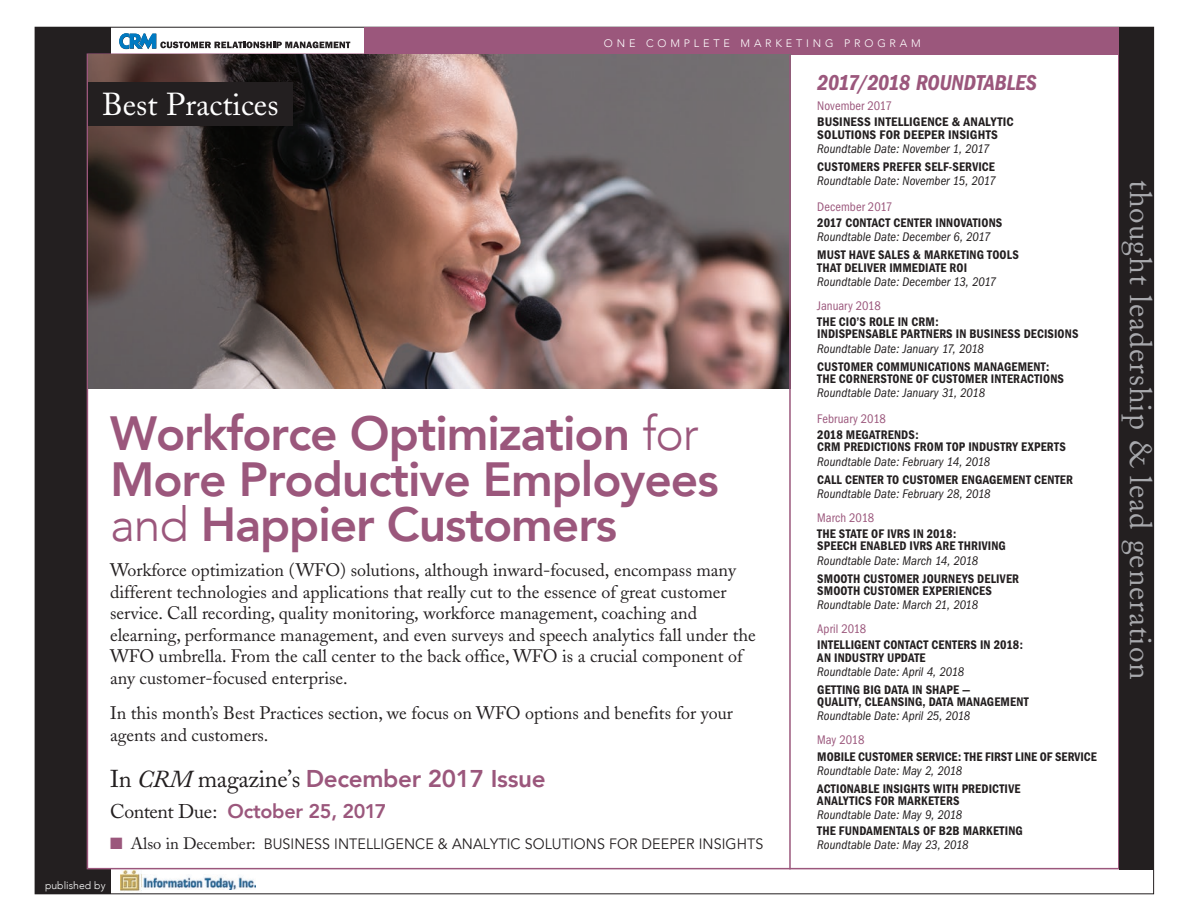
<style>
.page{position:relative;width:1188px;height:918px;background:#fff}
.page>*{position:absolute;margin:0;border:0;box-sizing:border-box;transform-origin:0 0}
.t1{font:800 48px/45.5px "Avenir";letter-spacing:-.02em;color:#9b577c}
.t2{font:31.5px "Adobe Caslon";color:#fff}
.t3{font:31.05px "Adobe Caslon";letter-spacing:.03em;color:#a8a9ad}
.t4{font:800 24.3px "Avenir";letter-spacing:-.015em;color:#9b577c}
.Reserv_Close_Date{font:italic 600 condensed 22.35px "Franklin Gothic";letter-spacing:-.01em;color:#9b577c}
.t5{font:800 19.8px "Avenir";letter-spacing:-.015em;color:#9b577c}
.t6{font:18px/21.6px "Adobe Caslon";color:#231f20}
.t7{font:15px "Avenir";letter-spacing:.005em;color:#231f20;scale:.95 1}
.Topic_title{font:600 condensed 12.9px/12.1px "Franklin Gothic";letter-spacing:.01em;color:#231f20}
.Reserv_Close_Date-2{font:italic condensed 12.9px "Franklin Gothic";letter-spacing:.005em;color:#231f20}
.Calendar_Issue_Date{font:condensed 12.9px "Franklin Gothic";color:#9b577c}
.t8{font:300 10.8px "Avenir";letter-spacing:.35em;color:#fff}
.t9{font:300 10.5px "Avenir";color:#fff}
.s1{font-weight:300}
.s2{font-family:"Adobe Caslon";font-weight:400;color:#231f20}
.s3{font-family:"Adobe Caslon";font-weight:400;font-style:italic;color:#231f20}
.s4{color:#9b577c}
.s5{font-family:"Adobe Caslon";font-size:16.5px}
</style>
<div class="page">
<div style="left:35px;top:27px;width:75px;height:867px;background:#231f20"></div>
<svg style="left:119px;top:33px;width:231px;height:16px"></svg>
<div style="left:87px;top:53px;width:1033px;height:816px;background:#fff;border:2px solid #9b577c"></div>
<img style="left:121px;top:870px;width:21px;height:21px">
<div style="left:364px;top:27px;width:790px;height:28px;background:#9b577c"></div>
<div style="left:1120px;top:27px;width:34px;height:842px;background:#231f20"></div>
<img style="left:142px;top:876px;width:113px;height:13px">
<img style="left:88px;top:55px;width:701px;height:334px">
<hr style="left:789px;top:55px;width:2px;height:814px;background:#9b577c">
<div style="left:88px;top:82px;width:204px;height:43px;background:#231f20"></div>
<p class="t8" style="left:604px;top:36px;width:318px">ONE COMPLETE MARKETING PROGRAM</p>
<p class="t2" style="left:102px;top:85px;width:178px">Best Practices</p>
<p class="t1" style="left:110px;top:411px;width:610px">Workforce Optimization <span class="s1">for<br></span>More Productive Employees <span class="s1">and</span> Happier Customers</p>
<p class="t6" style="left:110px;top:559px;width:647px">Workforce optimization (WFO) solutions, although inward-focused, encompass many different technologies and applications that really cut to the essence of great customer service. Call recording, quality monitoring, workforce management, coaching and elearning, performance management, and even surveys and speech analytics fall under the WFO umbrella. From the call center to the back office, WFO is a crucial component of any customer-focused enterprise.</p>
<p class="t6" style="left:110px;top:703px;width:624px">In this month’s Best Practices section, we focus on WFO options and benefits for your agents and customers.</p>
<p class="t4" style="left:110px;top:760px;width:437px"><span class="s2">In</span> <span class="s3">CRM</span> <span class="s2">magazine’s</span> December 2017 Issue</p>
<p class="t5" style="left:110px;top:796px;width:278px"><span class="s2">Content Due:</span> October 25, 2017</p>
<p class="t7" style="left:110px;top:835px;width:689px"><span class="s4">■</span> <span class="s5">Also in December:</span> BUSINESS INTELLIGENCE &amp; ANALYTIC SOLUTIONS FOR DEEPER INSIGHTS</p>
<p class="t9" style="left:45px;top:879px;width:62px">published by</p>
<p class="Reserv_Close_Date" style="left:817px;top:70px;width:221px">2017/2018 ROUNDTABLES</p>
<p class="Calendar_Issue_Date" style="left:817px;top:99px;width:76px">November 2017</p>
<p class="Topic_title" style="left:817px;top:116px;width:198px">BUSINESS INTELLIGENCE &amp; ANALYTIC<br>SOLUTIONS FOR DEEPER INSIGHTS</p>
<p class="Reserv_Close_Date-2" style="left:817px;top:141px;width:174px">Roundtable Date: November 1, 2017</p>
<p class="Topic_title" style="left:817px;top:160px;width:179px">CUSTOMERS PREFER SELF‑SERVICE</p>
<p class="Reserv_Close_Date-2" style="left:817px;top:173px;width:180px">Roundtable Date: November 15, 2017</p>
<p class="Calendar_Issue_Date" style="left:817px;top:199px;width:76px">December 2017</p>
<p class="Topic_title" style="left:817px;top:217px;width:187px">2017 CONTACT CENTER INNOVATIONS</p>
<p class="Reserv_Close_Date-2" style="left:817px;top:230px;width:175px">Roundtable Date: December 6, 2017</p>
<p class="Topic_title" style="left:817px;top:249px;width:203px">MUST HAVE SALES &amp; MARKETING TOOLS<br>THAT DELIVER IMMEDIATE ROI</p>
<p class="Reserv_Close_Date-2" style="left:817px;top:274px;width:181px">Roundtable Date: December 13, 2017</p>
<p class="Calendar_Issue_Date" style="left:817px;top:298px;width:65px">January 2018</p>
<p class="Topic_title" style="left:817px;top:316px;width:263px">THE CIO’S ROLE IN CRM:<br>INDISPENSABLE PARTNERS IN BUSINESS DECISIONS</p>
<p class="Reserv_Close_Date-2" style="left:817px;top:341px;width:168px">Roundtable Date: January 17, 2018</p>
<p class="Topic_title" style="left:817px;top:360px;width:248px">CUSTOMER COMMUNICATIONS MANAGEMENT:<br>THE CORNERSTONE OF CUSTOMER INTERACTIONS</p>
<p class="Reserv_Close_Date-2" style="left:817px;top:385px;width:169px">Roundtable Date: January 31, 2018</p>
<p class="Calendar_Issue_Date" style="left:817px;top:411px;width:70px">February 2018</p>
<p class="Topic_title" style="left:817px;top:429px;width:250px">2018 MEGATRENDS:<br>CRM PREDICTIONS FROM TOP INDUSTRY EXPERTS</p>
<p class="Reserv_Close_Date-2" style="left:817px;top:454px;width:175px">Roundtable Date: February 14, 2018</p>
<p class="Topic_title" style="left:817px;top:473px;width:257px">CALL CENTER TO CUSTOMER ENGAGEMENT CENTER</p>
<p class="Reserv_Close_Date-2" style="left:817px;top:486px;width:175px">Roundtable Date: February 28, 2018</p>
<p class="Calendar_Issue_Date" style="left:817px;top:510px;width:59px">March 2018</p>
<p class="Topic_title" style="left:817px;top:528px;width:190px">THE STATE OF IVRS IN 2018:<br>SPEECH ENABLED IVRS ARE THRIVING</p>
<p class="Reserv_Close_Date-2" style="left:817px;top:553px;width:163px">Roundtable Date: March 14, 2018</p>
<p class="Topic_title" style="left:817px;top:572px;width:203px">SMOOTH CUSTOMER JOURNEYS DELIVER<br>SMOOTH CUSTOMER EXPERIENCES</p>
<p class="Reserv_Close_Date-2" style="left:817px;top:597px;width:162px">Roundtable Date: March 21, 2018</p>
<p class="Calendar_Issue_Date" style="left:817px;top:622px;width:51px">April 2018</p>
<p class="Topic_title" style="left:817px;top:639px;width:207px">INTELLIGENT CONTACT CENTERS IN 2018:<br>AN INDUSTRY UPDATE</p>
<p class="Reserv_Close_Date-2" style="left:817px;top:664px;width:148px">Roundtable Date: April 4, 2018</p>
<p class="Topic_title" style="left:817px;top:683px;width:213px">GETTING BIG DATA IN SHAPE —<br>QUALITY, CLEANSING, DATA MANAGEMENT</p>
<p class="Reserv_Close_Date-2" style="left:817px;top:709px;width:154px">Roundtable Date: April 25, 2018</p>
<p class="Calendar_Issue_Date" style="left:817px;top:733px;width:49px">May 2018</p>
<p class="Topic_title" style="left:817px;top:750px;width:281px">MOBILE CUSTOMER SERVICE: THE FIRST LINE OF SERVICE</p>
<p class="Reserv_Close_Date-2" style="left:817px;top:763px;width:146px">Roundtable Date: May 2, 2018</p>
<p class="Topic_title" style="left:817px;top:782px;width:205px">ACTIONABLE INSIGHTS WITH PREDICTIVE<br>ANALYTICS FOR MARKETERS</p>
<p class="Reserv_Close_Date-2" style="left:817px;top:808px;width:147px">Roundtable Date: May 9, 2018</p>
<p class="Topic_title" style="left:817px;top:825px;width:207px">THE FUNDAMENTALS OF B2B MARKETING</p>
<p class="Reserv_Close_Date-2" style="left:817px;top:838px;width:153px">Roundtable Date: May 23, 2018</p>
<p class="t3" style="left:1159px;top:180px;width:501px;rotate:90deg">thought leadership &amp; lead generation</p>
</div>
